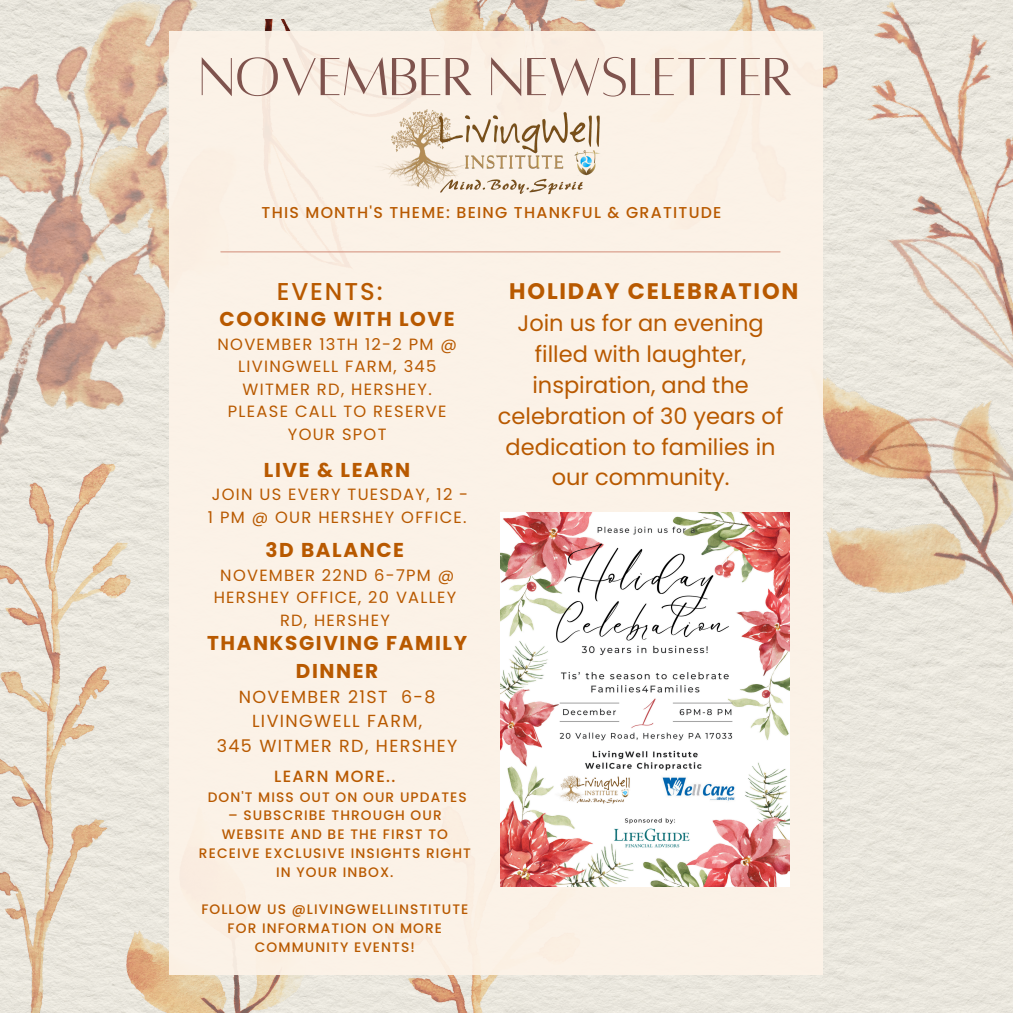
<style>
.page{position:relative;width:1013px;height:1013px;background:#fff}
.page>*{position:absolute;margin:0;border:0;box-sizing:border-box;transform-origin:0 0}
.t1{font:59px "Alta regular";color:#7f534d}
.t2{font:500 24.38px "Poppins";letter-spacing:.08em;color:#b85900}
.t3{font:22.5px/31px "Poppins";color:#b85900;text-align:center}
.t4{font:700 22.5px "Poppins";letter-spacing:.08em;color:#b85900}
.t5{font:700 20px/27.2px "Poppins";letter-spacing:.08em;color:#b85900;text-align:center}
.t6{font:17.5px/24.4px "Poppins";letter-spacing:.08em;color:#b85900;text-align:center}
.t7{font:16.25px/22.5px "Poppins";letter-spacing:.08em;color:#b85900;text-align:center}
.t8{font:500 16.25px "Poppins";letter-spacing:.08em;color:#b85900}
.t9{font:500 15.75px "Poppins";letter-spacing:.08em;color:#b85900}
.t10{font:500 13.75px/18.8px "Poppins";letter-spacing:.08em;color:#b85900;text-align:center}
</style>
<div class="page">
<img style="left:130px;top:548px;width:882px;height:464px">
<img style="left:0;top:548px;width:130px;height:464px">
<img style="left:895px;top:0;width:117px;height:204px">
<img style="left:0;top:0;width:380px;height:548px">
<img style="left:822px;top:640px;width:190px;height:120px">
<img style="left:822px;top:204px;width:190px;height:436px">
<img style="left:382px;top:974px;width:198px;height:38px">
<img style="left:125px;top:806px;width:257px;height:206px">
<img style="left:679px;top:0;width:216px;height:230px">
<img style="left:235px;top:19px;width:145px;height:12px">
<img style="left:380px;top:0;width:299px;height:31px">
<div style="left:169px;top:31px;width:653px;height:943px;background:#fdf3e8"></div>
<img style="left:500px;top:512px;width:289px;height:374px">
<hr style="left:221px;top:251px;width:559px;height:1px;background:#d28c79">
<img style="left:374px;top:101px;width:226px;height:94px">
<p class="t1" style="left:199px;top:48px;width:595px">NOVEMBER NEWSLETTER</p>
<h6 class="t9" style="left:261px;top:202px;width:461px">THIS MONTH'S THEME: BEING THANKFUL &amp; GRATITUDE</h6>
<p class="t2" style="left:277px;top:275px;width:107px">EVENTS:</p>
<h6 class="t5" style="left:219px;top:306px;width:237px">COOKING WITH LOVE</h6>
<h6 class="t7" style="left:217px;top:333px;width:241px">NOVEMBER 13TH 12-2 PM @<br>LIVINGWELL FARM, 345<br>WITMER RD, HERSHEY.<br>PLEASE CALL TO RESERVE<br>YOUR SPOT</h6>
<p class="t5" style="left:264px;top:456px;width:148px">LIVE &amp; LEARN</p>
<p class="t7" style="left:208px;top:483px;width:262px;text-align:left">JOIN US EVERY TUESDAY, 12 -<br>1 PM @ OUR HERSHEY OFFICE.</p>
<h6 class="t5" style="left:265px;top:537px;width:140px">3D BALANCE</h6>
<h6 class="t7" style="left:214px;top:564px;width:244px">NOVEMBER 22ND 6-7PM @<br>HERSHEY OFFICE, 20 VALLEY<br>RD, HERSHEY</h6>
<h5 class="t5" style="left:207px;top:629px;width:261px">THANKSGIVING FAMILY<br>DINNER</h5>
<h5 class="t6" style="left:217px;top:684px;width:242px">NOVEMBER 21ST 6-8<br>LIVINGWELL FARM,<br>345 WITMER RD, HERSHEY</h5>
<p class="t8" style="left:274px;top:765px;width:123px">LEARN MORE..</p>
<p class="t10" style="left:208px;top:787px;width:261px">DON'T MISS OUT ON OUR UPDATES</p>
<p class="t10" style="left:199px;top:806px;width:273px">– SUBSCRIBE THROUGH OUR<br>WEBSITE AND BE THE FIRST TO<br>RECEIVE EXCLUSIVE INSIGHTS RIGHT<br>IN YOUR INBOX.</p>
<p class="t10" style="left:201px;top:900px;width:268px">FOLLOW US @LIVINGWELLINSTITUTE<br>FOR INFORMATION ON MORE<br>COMMUNITY EVENTS!</p>
<h2 class="t4" style="left:509px;top:275px;width:290px">HOLIDAY CELEBRATION</h2>
<h2 class="t3" style="left:498px;top:307px;width:287px">Join us for an evening filled with laughter, inspiration, and the celebration of 30 years of dedication to families in our community.</h2>
</div>
